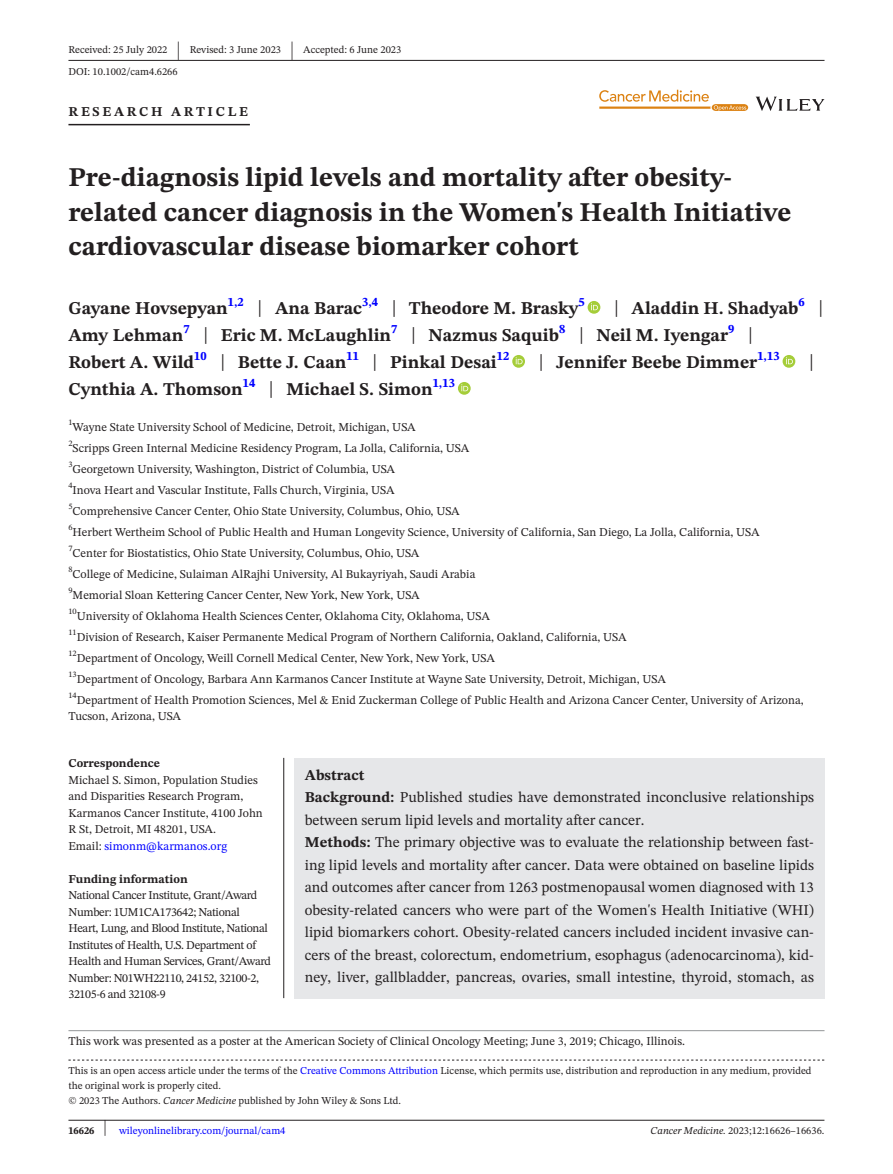
<style>
.page{position:relative;width:893px;height:1174px;background:#fff}
.page>*{position:absolute;margin:0;border:0;box-sizing:border-box;transform-origin:0 0}
.t1{font:700 27px/34.5px "STIX Two Text";color:#231f20}
.t2{font:25.65px "STIX Two Text";color:#231f20;scale:.49 1}
.t3{font:23.4px "STIX Two Text";color:#231f20;scale:.77 1}
.t4{font:700 18px/27px "STIX Two Text";color:#231f20}
.t5{font:15px/22.5px "STIX Two Text";color:#231f20}
.t6{font:700 13.5px "STIX Two Text";letter-spacing:.2em;color:#231f20}
.t7{font:12px/16.5px "STIX Two Text";color:#231f20}
.t8{font:12px/16.5px "STIX Two Text";letter-spacing:-.03em;color:#231f20}
.t9{font:700 12px "STIX Two Text";color:#231f20}
.t10{font:10.5px/15px "STIX Two Text";color:#231f20}
.t11{font:10.5px "STIX Two Text";color:#00f}
.t12{font:8.4px "STIX Two Text";color:#231f20}
.s1{font-weight:400;font-size:23.4px}
.s2{color:#00f}
.s3{font-weight:700}
.s4{font-style:italic}
.s5{font-weight:700;color:#231f20}
.s6{font-size:22.2px;color:#231f20}
</style>
<div class="page">
<hr style="left:68px;top:1119px;width:756px;height:1px;background:#231f20">
<svg style="left:756px;top:97px;width:68px;height:14px"></svg>
<svg style="left:599px;top:90px;width:149px;height:21px"></svg>
<hr style="left:68px;top:60px;width:756px;height:1px;background:#231f20">
<hr style="left:68px;top:124px;width:182px;height:1px;background:#231f20">
<svg style="left:588px;top:301px;width:12px;height:13px"></svg>
<svg style="left:591px;top:303px;width:7px;height:7px"></svg>
<svg style="left:512px;top:355px;width:13px;height:13px"></svg>
<svg style="left:516px;top:357px;width:7px;height:7px"></svg>
<svg style="left:783px;top:355px;width:12px;height:13px"></svg>
<svg style="left:786px;top:357px;width:7px;height:7px"></svg>
<svg style="left:458px;top:382px;width:13px;height:13px"></svg>
<svg style="left:461px;top:384px;width:7px;height:7px"></svg>
<svg style="left:68px;top:1059px;width:756px;height:1px"></svg>
<hr style="left:68px;top:1030px;width:756px;height:1px;background:#939598">
<div style="left:294px;top:758px;width:530px;height:240px;background:#e6e7e9"></div>
<hr style="left:283px;top:758px;width:1px;height:240px;background:#231f20">
<p class="t10" style="left:68px;top:42px;width:101px">Received: 25 July 2022</p>
<h2 class="t2" style="left:177px;top:32px;width:8px">|</h2>
<p class="t10" style="left:190px;top:42px;width:93px">Revised: 3 June 2023</p>
<h2 class="t2" style="left:290px;top:32px;width:8px">|</h2>
<p class="t10" style="left:303px;top:42px;width:100px">Accepted: 6 June 2023</p>
<p class="t10" style="left:68px;top:64px;width:111px">DOI: 10.1002/cam4.6266</p>
<p class="t6" style="left:68px;top:101px;width:181px">RESEARCH ARTICLE</p>
<h1 class="t1" style="left:68px;top:161px;width:724px">Pre-diagnosis lipid levels and mortality after obesity&shy;related cancer diagnosis in the Women's Health Initiative cardiovascular disease biomarker cohort</h1>
<h3 class="t4" style="left:68px;top:295px;width:518px">Gayane Hovsepyan<sup>1,2</sup> <span class="s1">|</span> Ana Barac<sup>3,4</sup> <span class="s1">|</span> Theodore M. Brasky<sup>5</sup></h3>
<h3 class="t4" style="left:68px;top:295px;width:756px;text-indent:546px"><span class="s1">|</span> Aladdin H. Shadyab<sup>6</sup> <span class="s1">|<br></span>Amy Lehman<sup>7</sup> <span class="s1">|</span> Eric M. McLaughlin<sup>7</sup> <span class="s1">|</span> Nazmus Saquib<sup>8</sup> <span class="s1">|</span> Neil M. Iyengar<sup>9</sup> <span class="s1">|<br></span>Robert A. Wild<sup>10</sup> <span class="s1">|</span> Bette J. Caan<sup>11</sup> <span class="s1">|</span> Pinkal Desai<sup>12</sup></h3>
<h3 class="t4" style="left:539px;top:349px;width:242px"><span class="s1">|</span> Jennifer Beebe Dimmer<sup>1,13</sup></h3>
<h3 class="t3" style="left:809px;top:345px;width:8px">|</h3>
<h3 class="t4" style="left:68px;top:376px;width:388px">Cynthia A. Thomson<sup>14</sup> <span class="s1">|</span> Michael S. Simon<sup>1,13</sup></h3>
<p class="t12" style="left:68px;top:416px;width:6px">1</p>
<p class="t7" style="left:73px;top:418px;width:345px">Wayne State University School of Medicine, Detroit, Michigan, USA</p>
<p class="t12" style="left:68px;top:437px;width:6px">2</p>
<p class="t7" style="left:73px;top:439px;width:398px">Scripps Green Internal Medicine Residency Program, La Jolla, California, USA</p>
<p class="t12" style="left:68px;top:458px;width:6px">3</p>
<p class="t7" style="left:73px;top:460px;width:324px">Georgetown University, Washington, District of Columbia, USA</p>
<p class="t12" style="left:68px;top:479px;width:6px">4</p>
<p class="t7" style="left:73px;top:481px;width:323px">Inova Heart and Vascular Institute, Falls Church, Virginia, USA</p>
<p class="t12" style="left:68px;top:500px;width:6px">5</p>
<p class="t7" style="left:73px;top:502px;width:389px">Comprehensive Cancer Center, Ohio State University, Columbus, Ohio, USA</p>
<p class="t12" style="left:68px;top:521px;width:6px">6</p>
<p class="t7" style="left:73px;top:523px;width:688px">Herbert Wertheim School of Public Health and Human Longevity Science, University of California, San Diego, La Jolla, California, USA</p>
<p class="t12" style="left:68px;top:542px;width:6px">7</p>
<p class="t7" style="left:73px;top:544px;width:348px">Center for Biostatistics, Ohio State University, Columbus, Ohio, USA</p>
<p class="t12" style="left:68px;top:563px;width:6px">8</p>
<p class="t7" style="left:73px;top:565px;width:404px">College of Medicine, Sulaiman AlRajhi University, Al Bukayriyah, Saudi Arabia</p>
<p class="t12" style="left:68px;top:584px;width:6px">9</p>
<p class="t7" style="left:73px;top:586px;width:349px">Memorial Sloan Kettering Cancer Center, New York, New York, USA</p>
<p class="t12" style="left:68px;top:605px;width:10px">10</p>
<p class="t7" style="left:77px;top:607px;width:415px">University of Oklahoma Health Sciences Center, Oklahoma City, Oklahoma, USA</p>
<p class="t12" style="left:68px;top:626px;width:10px">11</p>
<p class="t7" style="left:77px;top:628px;width:551px">Division of Research, Kaiser Permanente Medical Program of Northern California, Oakland, California, USA</p>
<p class="t12" style="left:68px;top:647px;width:10px">12</p>
<p class="t7" style="left:77px;top:649px;width:420px">Department of Oncology, Weill Cornell Medical Center, New York, New York, USA</p>
<p class="t12" style="left:68px;top:668px;width:10px">13</p>
<p class="t7" style="left:77px;top:670px;width:591px">Department of Oncology, Barbara Ann Karmanos Cancer Institute at Wayne Sate University, Detroit, Michigan, USA</p>
<p class="t12" style="left:68px;top:689px;width:10px">14</p>
<p class="t7" style="left:68px;top:691px;width:737px;text-indent:8px">Department of Health Promotion Sciences, Mel &amp; Enid Zuckerman College of Public Health and Arizona Cancer Center, University of Arizona,<br>Tucson, Arizona, USA</p>
<p class="t9" style="left:68px;top:754px;width:93px">Correspondence</p>
<p class="t7" style="left:68px;top:771px;width:196px">Michael S. Simon, Population Studies and Disparities Research Program, Karmanos Cancer Institute, 4100 John R St, Detroit, MI 48201, USA.<br>Email: <span class="s2">simonm@karmanos.org</span></p>
<p class="t9" style="left:68px;top:870px;width:121px">Funding information</p>
<p class="t8" style="left:68px;top:886px;width:204px">National Cancer Institute, Grant/Award Number: 1UM1CA173642; National Heart, Lung, and Blood Institute, National Institutes of Health, U.S. Department of Health and Human Services, Grant/Award Number: N01WH22110, 24152, 32100-2, 32105-6 and 32108-9</p>
<p class="t5" style="left:305px;top:763px;width:511px"><span class="s3">Abstract<br>Background:</span> Published studies have demonstrated inconclusive relationships between serum lipid levels and mortality after cancer.<br><span class="s3">Methods:</span> The primary objective was to evaluate the relationship between fast&shy;ing lipid levels and mortality after cancer. Data were obtained on baseline lipids and outcomes after cancer from 1263 postmenopausal women diagnosed with 13 obesity-related cancers who were part of the Women's Health Initiative (WHI) lipid biomarkers cohort. Obesity-related cancers included incident invasive can&shy;cers of the breast, colorectum, endometrium, esophagus (adenocarcinoma), kid&shy;ney, liver, gallbladder, pancreas, ovaries, small intestine, thyroid, stomach, as</p>
<p class="t7" style="left:68px;top:1032px;width:618px">This work was presented as a poster at the American Society of Clinical Oncology Meeting; June 3, 2019; Chicago, Illinois.</p>
<p class="t10" style="left:68px;top:1063px;width:745px">This is an open access article under the terms of the <span class="s2">Creative Commons Attribution</span> License, which permits use, distribution and reproduction in any medium, provided the original work is properly cited.<br>© 2023 The Authors. <span class="s4">Cancer Medicine</span> published by John Wiley &amp; Sons Ltd.</p>
<p class="t11" style="left:68px;top:1123px;width:218px"><span class="s5">16626</span> <span class="s6">|</span> wileyonlinelibrary.com/journal/cam4</p>
<p class="t10" style="left:650px;top:1123px;width:175px"><span class="s4">Cancer Medicine.</span> 2023;12:16626–16636.</p>
</div>
